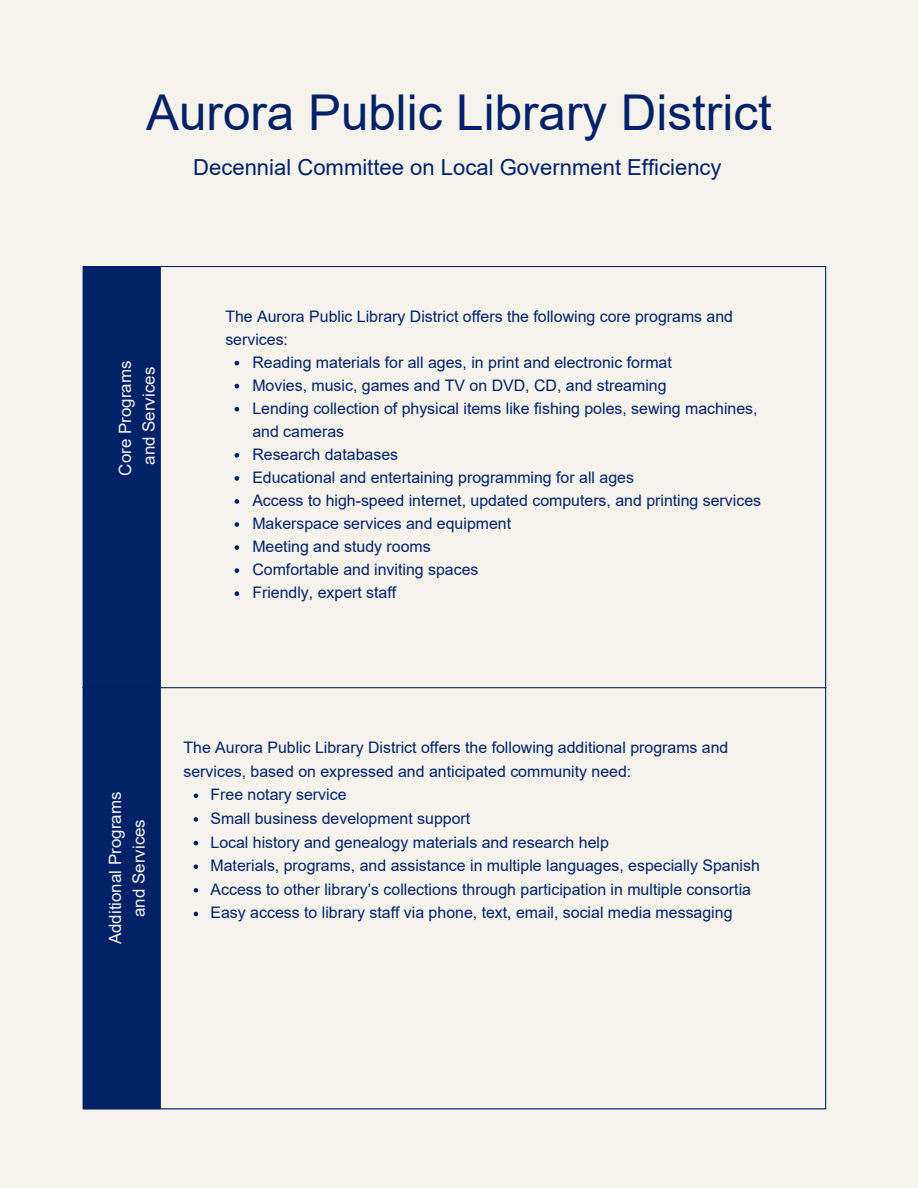
<style>
.page{position:relative;width:918px;height:1188px;background:#f6f3ec}
.page>*{position:absolute;margin:0;border:0;box-sizing:border-box;transform-origin:0 0}
.t1{font:49.35px "Arial";color:#012169}
.t2{font:22.05px "Arial";color:#012169}
.t3{font:16.95px "Arial";color:#f6f3ec}
.t4{font:15.9px/23.1px "Arial";color:#012169}
</style>
<div class="page">
<div style="left:84px;top:267px;width:76px;height:841px;background:#012169"></div>
<hr style="left:83px;top:267px;width:1px;height:841px;background:#012169">
<hr style="left:160px;top:267px;width:1px;height:841px;background:#012169">
<hr style="left:825px;top:267px;width:1px;height:841px;background:#012169">
<hr style="left:83px;top:266px;width:743px;height:1px;background:#012169">
<hr style="left:83px;top:687px;width:743px;height:1px;background:#012169">
<hr style="left:83px;top:1108px;width:743px;height:1px;background:#012169">
<svg style="left:235px;top:361px;width:4px;height:4px"></svg>
<svg style="left:235px;top:384px;width:4px;height:4px"></svg>
<svg style="left:235px;top:407px;width:4px;height:5px"></svg>
<svg style="left:235px;top:453px;width:4px;height:5px"></svg>
<svg style="left:235px;top:476px;width:4px;height:5px"></svg>
<svg style="left:235px;top:499px;width:4px;height:5px"></svg>
<svg style="left:235px;top:522px;width:4px;height:5px"></svg>
<svg style="left:235px;top:545px;width:4px;height:5px"></svg>
<svg style="left:235px;top:568px;width:4px;height:5px"></svg>
<svg style="left:235px;top:591px;width:4px;height:5px"></svg>
<svg style="left:194px;top:794px;width:4px;height:4px"></svg>
<svg style="left:194px;top:817px;width:4px;height:5px"></svg>
<svg style="left:194px;top:841px;width:4px;height:4px"></svg>
<svg style="left:194px;top:864px;width:4px;height:5px"></svg>
<svg style="left:194px;top:888px;width:4px;height:5px"></svg>
<svg style="left:194px;top:912px;width:4px;height:4px"></svg>
<h1 class="t1" style="left:146px;top:85px;width:627px">Aurora Public Library District</h1>
<p class="t2" style="left:193px;top:155px;width:530px">Decennial Committee on Local Government Efficiency</p>
<h2 class="t3" style="left:116px;top:476px;width:116px;rotate:-90deg">Core Programs</h2>
<p class="t3" style="left:139px;top:465px;width:99px;rotate:-90deg">and Services</p>
<p class="t4" style="left:225px;top:305px;width:509px">The Aurora Public Library District offers the following core programs and services:</p>
<p class="t4" style="left:252px;top:351px;width:421px">Reading materials for all ages, in print and electronic format</p>
<p class="t4" style="left:252px;top:374px;width:416px">Movies, music, games and TV on DVD, CD, and streaming</p>
<p class="t4" style="left:252px;top:397px;width:507px">Lending collection of physical items like fishing poles, sewing machines, and cameras</p>
<p class="t4" style="left:252px;top:443px;width:147px">Research databases</p>
<p class="t4" style="left:252px;top:466px;width:383px">Educational and entertaining programming for all ages</p>
<p class="t4" style="left:252px;top:489px;width:510px">Access to high-speed internet, updated computers, and printing services</p>
<p class="t4" style="left:252px;top:512px;width:260px">Makerspace services and equipment</p>
<p class="t4" style="left:252px;top:535px;width:180px">Meeting and study rooms</p>
<p class="t4" style="left:252px;top:558px;width:228px">Comfortable and inviting spaces</p>
<p class="t4" style="left:252px;top:581px;width:145px">Friendly, expert staff</p>
<p class="t3" style="left:106px;top:944px;width:154px;rotate:-90deg">Additional Programs</p>
<p class="t3" style="left:129px;top:917px;width:99px;rotate:-90deg">and Services</p>
<p class="t4" style="left:184px;top:736px;width:546px;line-height:23.7px">The Aurora Public Library District offers the following additional programs and services, based on expressed and anticipated community need:</p>
<p class="t4" style="left:211px;top:783px;width:138px">Free notary service</p>
<p class="t4" style="left:211px;top:807px;width:261px">Small business development support</p>
<p class="t4" style="left:211px;top:831px;width:400px">Local history and genealogy materials and research help</p>
<p class="t4" style="left:211px;top:854px;width:551px">Materials, programs, and assistance in multiple languages, especially Spanish</p>
<p class="t4" style="left:211px;top:878px;width:542px">Access to other library’s collections through participation in multiple consortia</p>
<p class="t4" style="left:211px;top:901px;width:523px">Easy access to library staff via phone, text, email, social media messaging</p>
</div>
